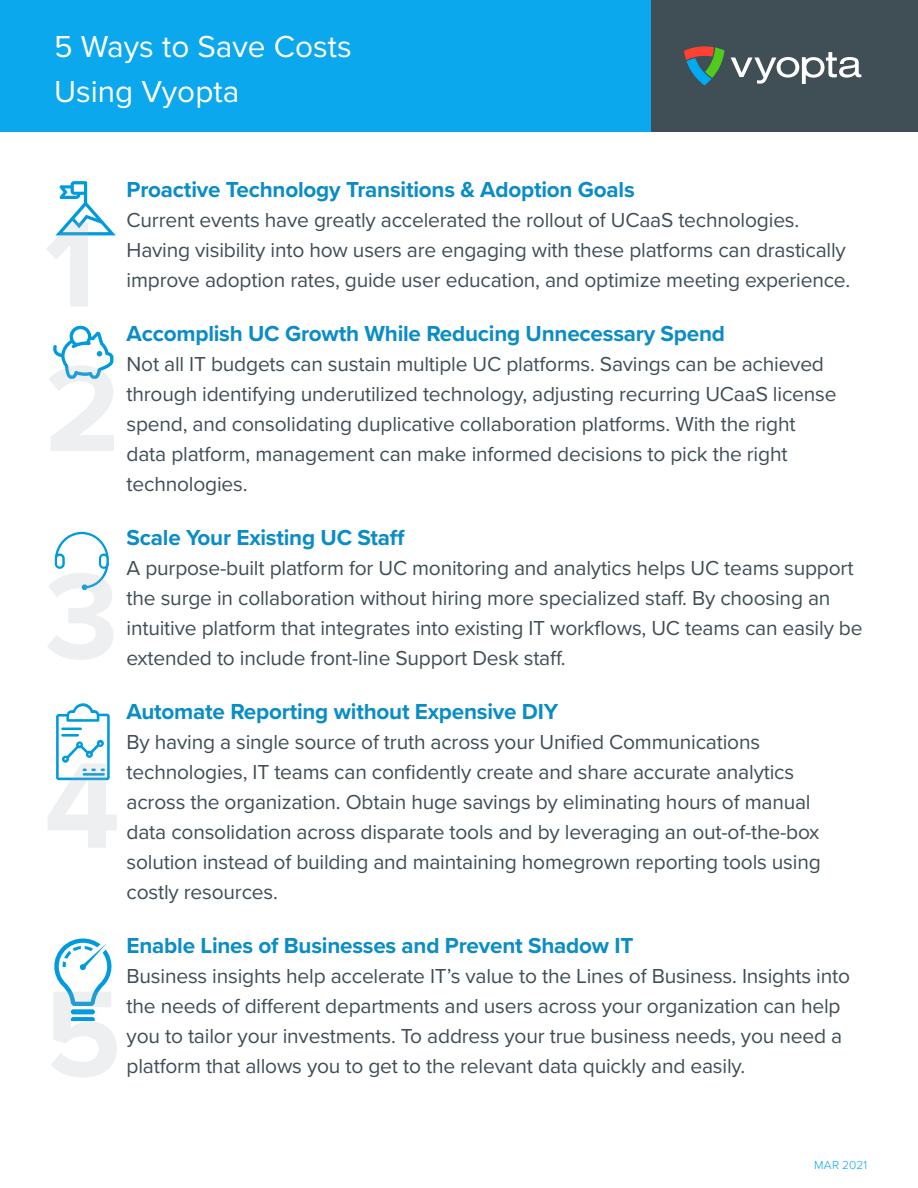
<style>
.page{position:relative;width:918px;height:1188px;background:#fff}
.page>*{position:absolute;margin:0;border:0;box-sizing:border-box;transform-origin:0 0}
.t1{font:31.5px/45px "Proxima Nova";color:#fff}
.t2{font:700 22.5px "Proxima Nova";letter-spacing:-.01em;color:#0a8dc6}
.t3{font:21px/30px "Proxima Nova";letter-spacing:-.01em;color:#404e55}
.t4{font:300 12px "Proxima Nova";letter-spacing:.02em;color:#0ca8ed}
</style>
<div class="page">
<div style="left:0;top:0;width:652px;height:132px;background:#0ca8ed"></div>
<div style="left:651px;top:0;width:267px;height:132px;background:#404e55"></div>
<svg style="left:684px;top:46px;width:41px;height:39px"></svg>
<svg style="left:731px;top:52px;width:130px;height:32px"></svg>
<svg style="left:53px;top:325px;width:61px;height:54px"></svg>
<svg style="left:56px;top:181px;width:60px;height:54px"></svg>
<svg style="left:55px;top:532px;width:54px;height:58px"></svg>
<svg style="left:56px;top:703px;width:54px;height:77px"></svg>
<svg style="left:54px;top:939px;width:58px;height:81px"></svg>
<h1 class="t1" style="left:54px;top:22px;width:299px">5 Ways to Save Costs<br>Using Vyopta</h1>
<p class="t2" style="left:127px;top:173px;width:510px">Proactive Technology Transitions &amp; Adoption Goals</p>
<p class="t3" style="left:127px;top:204px;width:725px">Current events have greatly accelerated the rollout of UCaaS technologies.<br>Having visibility into how users are engaging with these platforms can drastically improve adoption rates, guide user education, and optimize meeting experience.</p>
<p class="t2" style="left:127px;top:317px;width:600px">Accomplish UC Growth While Reducing Unnecessary Spend</p>
<p class="t3" style="left:127px;top:348px;width:711px">Not all IT budgets can sustain multiple UC platforms. Savings can be achieved through identifying underutilized technology, adjusting recurring UCaaS license spend, and consolidating duplicative collaboration platforms. With the right data platform, management can make informed decisions to pick the right technologies.</p>
<p class="t2" style="left:127px;top:521px;width:280px">Scale Your Existing UC Staff</p>
<p class="t3" style="left:127px;top:552px;width:738px">A purpose-built platform for UC monitoring and analytics helps UC teams support the surge in collaboration without hiring more specialized staff. By choosing an intuitive platform that integrates into existing IT workflows, UC teams can easily be extended to include front-line Support Desk staff.</p>
<p class="t2" style="left:127px;top:695px;width:433px">Automate Reporting without Expensive DIY</p>
<p class="t3" style="left:127px;top:726px;width:696px">By having a single source of truth across your Unified Communications technologies, IT teams can confidently create and share accurate analytics across the organization. Obtain huge savings by eliminating hours of manual data consolidation across disparate tools and by leveraging an out-of-the-box solution instead of building and maintaining homegrown reporting tools using costly resources.</p>
<p class="t2" style="left:127px;top:929px;width:508px">Enable Lines of Businesses and Prevent Shadow IT</p>
<p class="t3" style="left:127px;top:960px;width:725px">Business insights help accelerate IT’s value to the Lines of Business. Insights into the needs of different departments and users across your organization can help you to tailor your investments. To address your true business needs, you need a platform that allows you to get to the relevant data quickly and easily.</p>
<p class="t4" style="left:814px;top:1156px;width:55px">MAR 2021</p>
</div>
